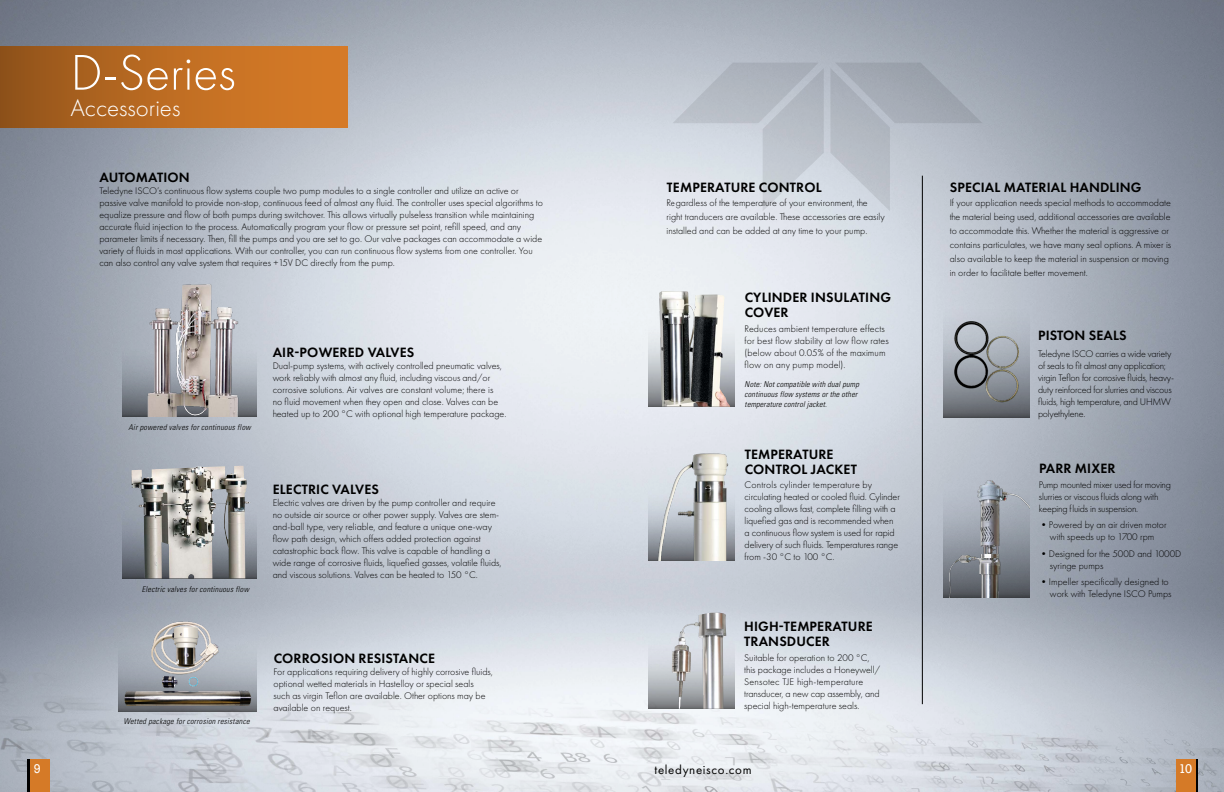
<style>
.page{position:relative;width:1224px;height:792px;background:#fff}
.page>*{position:absolute;margin:0;border:0;box-sizing:border-box;transform-origin:0 0}
.t1{font:300 52px "Futura PT";color:#fff}
.t2{font:300 25px "Futura PT";color:#fff}
.t3{font:600 14px/15px "Futura PT";letter-spacing:.01em;color:#000}
.t4{font:13px "Futura PT";letter-spacing:.05em;color:#000}
.t5{font:13px "Rockwell";color:#fff}
.t6{font:300 10px/12px "Futura PT";color:#000}
.t7{font:300 10px/12px "Futura PT";letter-spacing:-.02em;color:#000}
.Paragraph_Style_1{font:italic 300 condensed 8px/10px "Univers";letter-spacing:.03em;color:#000}
</style>
<div class="page">
<img style="left:0;top:0;width:1224px;height:792px">
<svg style="left:649px;top:493px;width:86px;height:68px"></svg>
<svg style="left:649px;top:641px;width:86px;height:68px;background:#babec3"></svg>
<svg style="left:122px;top:511px;width:134px;height:68px"></svg>
<svg style="left:122px;top:349px;width:134px;height:68px"></svg>
<div style="left:119px;top:644px;width:137px;height:68px;background:linear-gradient(to right,#54575d,#606266)"></div>
<svg style="left:649px;top:326px;width:86px;height:81px"></svg>
<svg style="left:944px;top:310px;width:85px;height:107px;background:#90959d"></svg>
<img style="left:131px;top:466px;width:120px;height:112px">
<img style="left:659px;top:291px;width:71px;height:116px">
<img style="left:650px;top:441px;width:79px;height:120px">
<img style="left:672px;top:612px;width:54px;height:97px">
<img style="left:128px;top:278px;width:127px;height:138px">
<img style="left:121px;top:619px;width:133px;height:91px">
<hr style="left:922px;top:176px;width:1px;height:528px;background:#000">
<img style="left:942px;top:478px;width:87px;height:119px">
<img style="left:950px;top:316px;width:72px;height:91px">
<div style="left:0;top:46px;width:347px;height:81px;background:linear-gradient(to right,#95561b,#de7f28)"></div>
<svg style="left:830px;top:63px;width:153px;height:148px;background:#b3bac4"></svg>
<svg style="left:672px;top:63px;width:152px;height:148px;background:#c6ccd5"></svg>
<div style="left:1177px;top:759px;width:21px;height:33px;background:#000"></div>
<div style="left:1176px;top:759px;width:20px;height:33px;background:#d57a27"></div>
<div style="left:28px;top:759px;width:20px;height:33px;background:#000"></div>
<div style="left:30px;top:759px;width:20px;height:33px;background:#d57a27"></div>
<p class="t1" style="left:71px;top:43px;width:167px">D-Series</p>
<p class="t2" style="left:71px;top:93px;width:111px">Accessories</p>
<p class="t3" style="left:99px;top:169px;width:92px">AUTOMATION</p>
<p class="t6" style="left:99px;top:184px;width:445px">Teledyne ISCO’s continuous flow systems couple two pump modules to a single controller and utilize an active or passive valve manifold to provide non-stop, continuous feed of almost any fluid. The controller uses special algorithms to equalize pressure and flow of both pumps during switchover. This allows virtually pulseless transition while maintaining accurate fluid injection to the process. Automatically program your flow or pressure set point, refill speed, and any parameter limits if necessary. Then, fill the pumps and you are set to go. Our valve packages can accommodate a wide variety of fluids in most applications. With our controller, you can run continuous flow systems from one controller. You can also control any valve system that requires +15V DC directly from the pump.</p>
<p class="Paragraph_Style_1" style="left:129px;top:422px;width:124px">Air powered valves for continuous flow</p>
<p class="t3" style="left:273px;top:344px;width:143px">AIR-POWERED VALVES</p>
<p class="t6" style="left:273px;top:359px;width:235px">Dual-pump systems, with actively controlled pneumatic valves, work reliably with almost any fluid, including viscous and/or corrosive solutions. Air valves are constant volume; there is<br>no fluid movement when they open and close. Valves can be heated up to 200 °C with optional high temperature package.</p>
<p class="Paragraph_Style_1" style="left:142px;top:585px;width:109px">Electric valves for continuous flow</p>
<p class="t3" style="left:273px;top:482px;width:108px">ELECTRIC VALVES</p>
<p class="t6" style="left:273px;top:497px;width:230px">Electric valves are driven by the pump controller and require no outside air source or other power supply. Valves are stem&shy;and-ball type, very reliable, and feature a unique one-way flow path design, which offers added protection against catastrophic back flow. This valve is capable of handling a wide range of corrosive fluids, liquefied gasses, volatile fluids, and viscous solutions. Valves can be heated to 150 °C.</p>
<p class="Paragraph_Style_1" style="left:123px;top:716px;width:128px">Wetted package for corrosion resistance</p>
<p class="t3" style="left:274px;top:651px;width:163px">CORROSION RESISTANCE</p>
<p class="t6" style="left:274px;top:666px;width:221px">For applications requiring delivery of highly corrosive fluids, optional wetted materials in Hastelloy or special seals<br>such as virgin Teflon are available. Other options may be available on request.</p>
<p class="t3" style="left:667px;top:180px;width:157px">TEMPERATURE CONTROL</p>
<p class="t6" style="left:667px;top:196px;width:220px;line-height:14px">Regardless of the temperature of your environment, the right tranducers are available. These accessories are easily installed and can be added at any time to your pump.</p>
<p class="t3" style="left:745px;top:290px;width:148px">CYLINDER INSULATING<br>COVER</p>
<p class="t6" style="left:745px;top:323px;width:146px">Reduces ambient temperature effects for best flow stability at low flow rates (below about 0.05% of the maximum flow on any pump model).</p>
<p class="Paragraph_Style_1" style="left:745px;top:379px;width:116px">Note: Not compatible with dual pump continuous flow systems or the other temperature control jacket.</p>
<p class="t3" style="left:745px;top:446px;width:114px">TEMPERATURE<br>CONTROL JACKET</p>
<p class="t6" style="left:745px;top:479px;width:157px">Controls cylinder temperature by circulating heated or cooled fluid. Cylinder cooling allows fast, complete filling with a liquefied gas and is recommended when a continuous flow system is used for rapid delivery of such fluids. Temperatures range from -30 °C to 100 °C.</p>
<p class="t3" style="left:744px;top:618px;width:130px">HIGH-TEMPERATURE<br>TRANSDUCER</p>
<p class="t6" style="left:744px;top:651px;width:138px">Suitable for operation to 200 °C, this package includes a Honeywell/ Sensotec TJE high-temperature transducer, a new cap assembly, and special high-temperature seals.</p>
<p class="t3" style="left:950px;top:180px;width:193px">SPECIAL MATERIAL HANDLING</p>
<p class="t6" style="left:950px;top:196px;width:223px;line-height:14px">If your application needs special methods to accommodate the material being used, additional accessories are available to accommodate this. Whether the material is aggressive or contains particulates, we have many seal options. A mixer is also available to keep the material in suspension or moving in order to facilitate better movement.</p>
<p class="t3" style="left:1038px;top:328px;width:90px">PISTON SEALS</p>
<p class="t7" style="left:1038px;top:347px;width:138px">Teledyne ISCO carries a wide variety of seals to fit almost any application; virgin Teflon for corrosive fluids, heavy&shy;duty reinforced for slurries and viscous fluids, high temperature, and UHMW polyethylene.</p>
<p class="t3" style="left:1039px;top:460px;width:78px">PARR MIXER</p>
<p class="t7" style="left:1039px;top:478px;width:134px">Pump mounted mixer used for moving slurries or viscous fluids along with keeping fluids in suspension.</p>
<p class="t6" style="left:1039px;top:519px;width:129px;text-align:center">•Powered by an air driven motor with speeds up to 1700 rpm</p>
<p class="t6" style="left:1050px;top:547px;width:133px;text-indent:-11px">•Designed for the 500D and 1000D syringe pumps</p>
<p class="t6" style="left:1039px;top:576px;width:134px;text-align:right">•Impeller specifically designed to work with Teledyne ISCO Pumps</p>
<p class="t5" style="left:34px;top:762px;width:9px">9</p>
<p class="t4" style="left:655px;top:762px;width:99px">teledyneisco.com</p>
<p class="t5" style="left:1179px;top:762px;width:15px">10</p>
</div>
